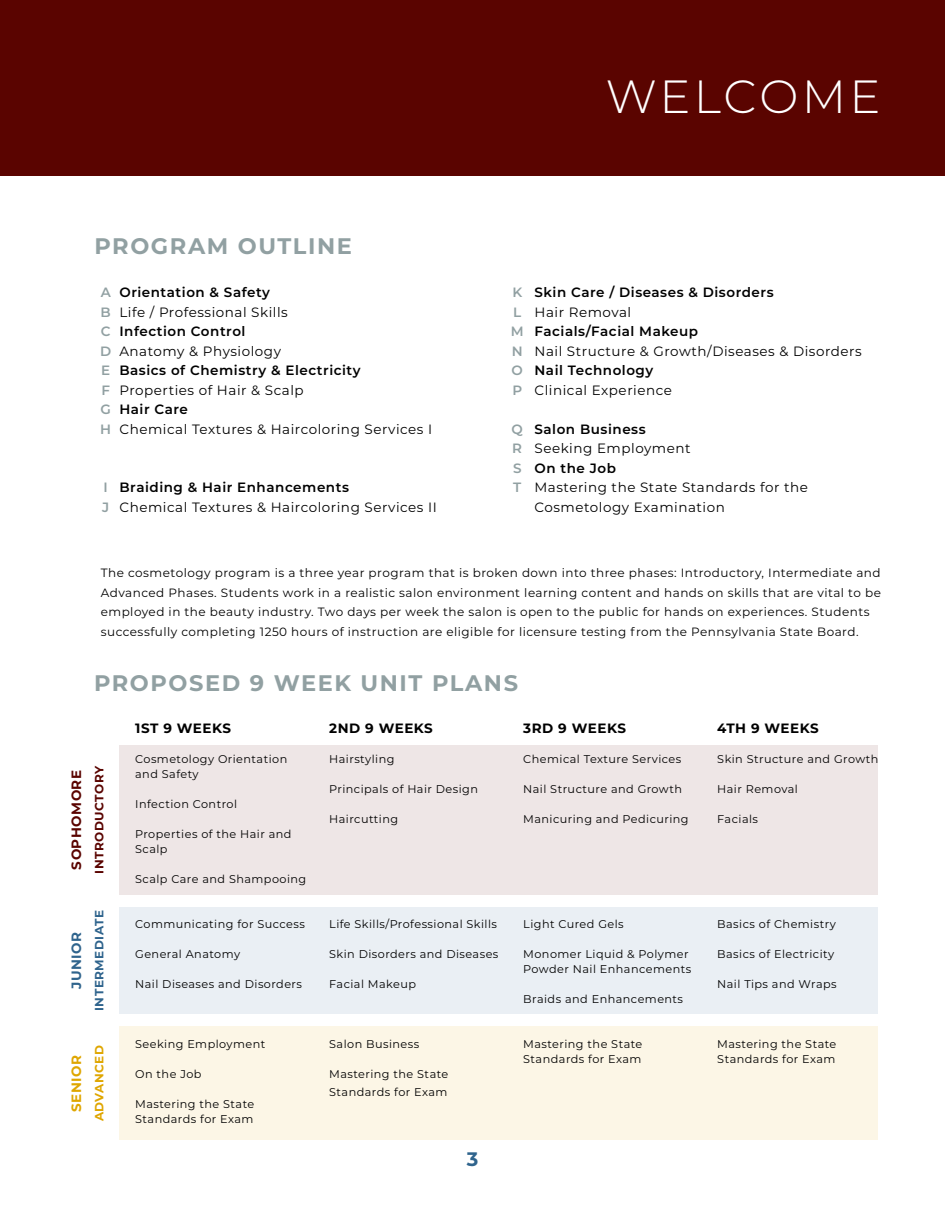
<style>
.page{position:relative;width:945px;height:1215px;background:#fff}
.page>*{position:absolute;margin:0;border:0;box-sizing:border-box;transform-origin:0 0}
.t1{font:300 46.5px "Montserrat";letter-spacing:.065em;color:#fff}
.t2{font:700 22.5px "Montserrat";letter-spacing:.07em;color:#91a0a2}
.t3{font:700 19.5px "Montserrat";color:#2f648d}
.t4{font:13.5px/19.5px "Montserrat";letter-spacing:.04em;color:#000}
.t5{font:600 13.5px/19.5px "Montserrat";letter-spacing:.04em;color:#000}
.t6{font:700 13.5px "Montserrat";letter-spacing:.04em;color:#000}
.t7{font:600 13.5px/19.5px "Montserrat";color:#91a0a2;text-align:justify}
.t8{font:700 13.5px "Montserrat";letter-spacing:.04em;color:#5a0400}
.t9{font:700 13.5px "Montserrat";letter-spacing:.04em;color:#2f648d}
.t10{font:700 13.5px "Montserrat";letter-spacing:.04em;color:#dfa600}
.t11{font:12px/19.5px "Montserrat";letter-spacing:.04em;color:#000}
.t12{font:700 12px "Montserrat";letter-spacing:.04em;color:#5a0400}
.t13{font:700 12px "Montserrat";letter-spacing:.04em;color:#2f648d}
.t14{font:700 12px "Montserrat";letter-spacing:.04em;color:#dfa600}
.t15{font:11.25px/15px "Montserrat";letter-spacing:.04em;color:#000}
.s1{font-weight:600}
.s2{font-weight:400}
</style>
<div class="page">
<div style="left:119px;top:1027px;width:759px;height:113px;background:#fcf6e6"></div>
<div style="left:119px;top:745px;width:759px;height:150px;background:#eee6e6"></div>
<div style="left:119px;top:907px;width:759px;height:107px;background:#eaeff4"></div>
<div style="left:0;top:0;width:945px;height:176px;background:#5a0400"></div>
<p class="t2" style="left:94px;top:230px;width:259px">PROGRAM OUTLINE</p>
<p class="t5" style="left:119px;top:282px;width:152px">Orientation &amp; Safety</p>
<p class="t4" style="left:119px;top:302px;width:170px">Life / Professional Skills</p>
<p class="t5" style="left:119px;top:321px;width:128px">Infection Control</p>
<p class="t4" style="left:119px;top:341px;width:163px">Anatomy &amp; Physiology</p>
<p class="t5" style="left:119px;top:360px;width:243px">Basics of Chemistry &amp; Electricity</p>
<p class="t4" style="left:119px;top:380px;width:186px">Properties of Hair &amp; Scalp</p>
<p class="t5" style="left:119px;top:399px;width:70px">Hair Care</p>
<p class="t4" style="left:119px;top:419px;width:314px">Chemical Textures &amp; Haircoloring Services I</p>
<p class="t7" style="left:100px;top:282px;width:13px">A B C D E F G H</p>
<p class="t7" style="left:102px;top:477px;width:9px">I<br>J</p>
<p class="t4" style="left:119px;top:477px;width:319px"><span class="s1">Braiding &amp; Hair Enhancements<br></span>Chemical Textures &amp; Haircoloring Services II</p>
<p class="t1" style="left:606px;top:65px;width:276px">WELCOME</p>
<p class="t7" style="left:511px;top:282px;width:14px;text-align:left">K<br>L<br>M<br>N<br>O</p>
<p class="t7" style="left:512px;top:380px;width:11px">P</p>
<p class="t7" style="left:512px;top:419px;width:13px">Q R S T</p>
<p class="t5" style="left:535px;top:282px;width:241px">Skin Care / Diseases &amp; Disorders</p>
<p class="t5" style="left:535px;top:302px;width:165px"><span class="s2">Hair Removal<br></span>Facials/Facial Makeup</p>
<p class="t4" style="left:535px;top:341px;width:329px">Nail Structure &amp; Growth/Diseases &amp; Disorders</p>
<p class="t5" style="left:535px;top:360px;width:120px">Nail Technology</p>
<p class="t4" style="left:535px;top:380px;width:139px">Clinical Experience</p>
<p class="t5" style="left:535px;top:419px;width:113px">Salon Business</p>
<p class="t4" style="left:535px;top:438px;width:158px">Seeking Employment</p>
<p class="t5" style="left:535px;top:458px;width:83px">On the Job</p>
<p class="t4" style="left:535px;top:477px;width:275px">Mastering the State Standards for the</p>
<p class="t4" style="left:535px;top:497px;width:192px">Cosmetology Examination</p>
<p class="t11" style="left:101px;top:563px;width:782px">The cosmetology program is a three year program that is broken down into three phases: Introductory, Intermediate and Advanced Phases. Students work in a realistic salon environment learning content and hands on skills that are vital to be employed in the beauty industry. Two days per week the salon is open to the public for hands on experiences. Students successfully completing 1250 hours of instruction are eligible for licensure testing from the Pennsylvania State Board.</p>
<p class="t2" style="left:94px;top:667px;width:426px">PROPOSED 9 WEEK UNIT PLANS</p>
<p class="t8" style="left:67px;top:870px;width:101px;rotate:-90deg">SOPHOMORE</p>
<p class="t12" style="left:91px;top:874px;width:109px;rotate:-90deg">INTRODUCTORY</p>
<p class="t9" style="left:67px;top:989px;width:59px;rotate:-90deg">JUNIOR</p>
<p class="t13" style="left:91px;top:1011px;width:102px;rotate:-90deg">INTERMEDIATE</p>
<p class="t10" style="left:67px;top:1112px;width:59px;rotate:-90deg">SENIOR</p>
<p class="t14" style="left:91px;top:1121px;width:78px;rotate:-90deg">ADVANCED</p>
<p class="t6" style="left:135px;top:719px;width:97px">1ST 9 WEEKS</p>
<p class="t15" style="left:135px;top:751px;width:154px">Cosmetology Orientation</p>
<p class="t15" style="left:135px;top:766px;width:65px">and Safety</p>
<p class="t15" style="left:135px;top:796px;width:103px">Infection Control</p>
<p class="t15" style="left:135px;top:826px;width:158px">Properties of the Hair and<br>Scalp</p>
<p class="t15" style="left:135px;top:871px;width:173px">Scalp Care and Shampooing</p>
<p class="t15" style="left:135px;top:916px;width:171px">Communicating for Success</p>
<p class="t15" style="left:135px;top:946px;width:106px">General Anatomy</p>
<p class="t15" style="left:135px;top:976px;width:168px">Nail Diseases and Disorders</p>
<p class="t15" style="left:135px;top:1036px;width:132px">Seeking Employment</p>
<p class="t15" style="left:135px;top:1066px;width:68px">On the Job</p>
<p class="t15" style="left:135px;top:1096px;width:121px">Mastering the State</p>
<p class="t15" style="left:135px;top:1111px;width:120px">Standards for Exam</p>
<p class="t6" style="left:329px;top:719px;width:105px">2ND 9 WEEKS</p>
<p class="t15" style="left:329px;top:751px;width:67px">Hairstyling</p>
<p class="t15" style="left:329px;top:781px;width:150px">Principals of Hair Design</p>
<p class="t15" style="left:329px;top:811px;width:70px">Haircutting</p>
<p class="t15" style="left:329px;top:916px;width:169px">Life Skills/Professional Skills</p>
<p class="t15" style="left:329px;top:946px;width:171px">Skin Disorders and Diseases</p>
<p class="t15" style="left:329px;top:976px;width:88px">Facial Makeup</p>
<p class="t15" style="left:329px;top:1036px;width:92px">Salon Business</p>
<p class="t15" style="left:329px;top:1066px;width:121px">Mastering the State</p>
<p class="t15" style="left:329px;top:1084px;width:120px">Standards for Exam</p>
<p class="t3" style="left:467px;top:1145px;width:13px">3</p>
<p class="t6" style="left:523px;top:719px;width:104px">3RD 9 WEEKS</p>
<p class="t15" style="left:523px;top:751px;width:159px">Chemical Texture Services</p>
<p class="t15" style="left:523px;top:781px;width:160px">Nail Structure and Growth</p>
<p class="t15" style="left:523px;top:811px;width:167px">Manicuring and Pedicuring</p>
<p class="t15" style="left:523px;top:916px;width:102px">Light Cured Gels</p>
<p class="t15" style="left:523px;top:946px;width:170px">Monomer Liquid &amp; Polymer<br>Powder Nail Enhancements</p>
<p class="t15" style="left:523px;top:991px;width:161px">Braids and Enhancements</p>
<p class="t15" style="left:523px;top:1036px;width:121px">Mastering the State</p>
<p class="t15" style="left:523px;top:1051px;width:120px">Standards for Exam</p>
<p class="t6" style="left:717px;top:719px;width:103px">4TH 9 WEEKS</p>
<p class="t15" style="left:717px;top:751px;width:163px">Skin Structure and Growth</p>
<p class="t15" style="left:717px;top:781px;width:82px">Hair Removal</p>
<p class="t15" style="left:717px;top:811px;width:42px">Facials</p>
<p class="t15" style="left:717px;top:916px;width:120px">Basics of Chemistry</p>
<p class="t15" style="left:717px;top:946px;width:118px">Basics of Electricity</p>
<p class="t15" style="left:717px;top:976px;width:121px">Nail Tips and Wraps</p>
<p class="t15" style="left:717px;top:1036px;width:121px">Mastering the State</p>
<p class="t15" style="left:717px;top:1051px;width:120px">Standards for Exam</p>
</div>
